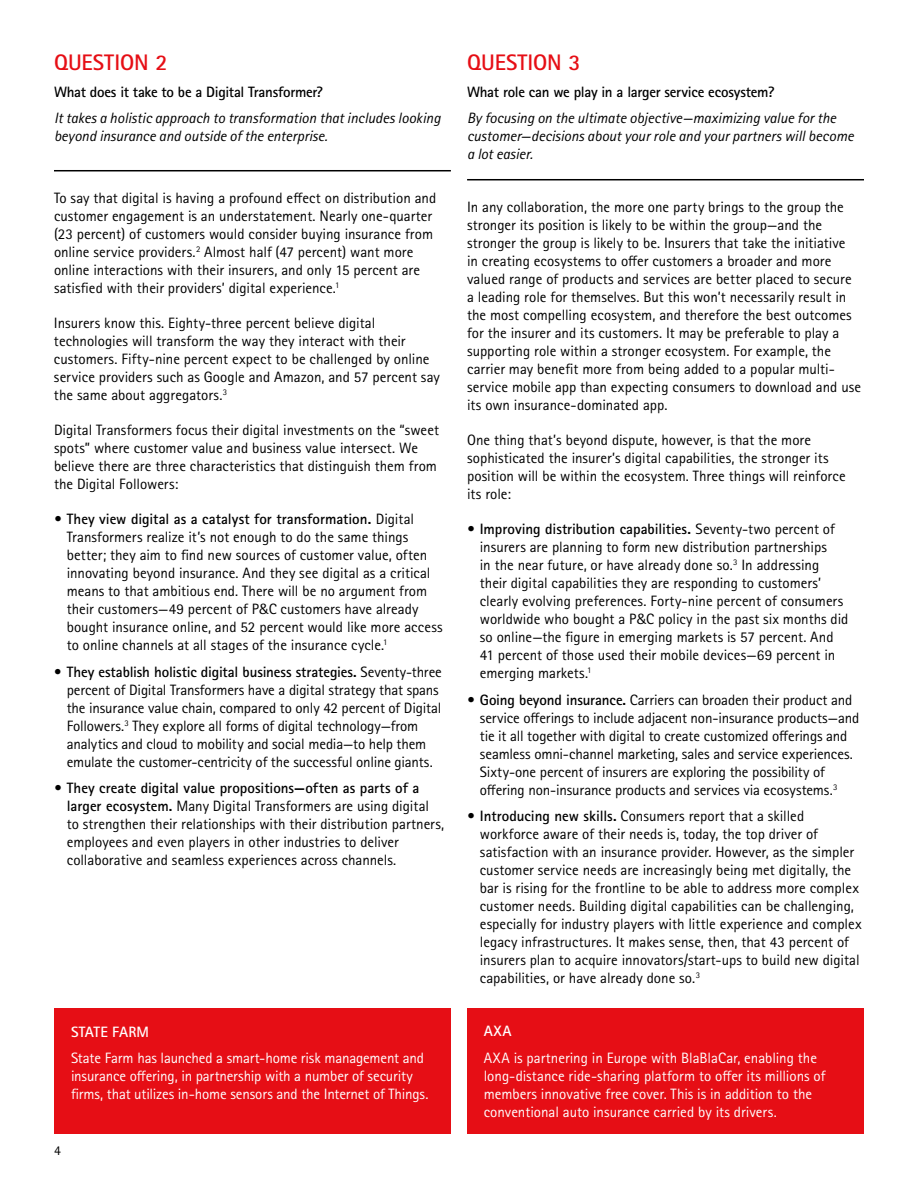
<style>
.page{position:relative;width:918px;height:1188px;background:#fff}
.page>*{position:absolute;margin:0;border:0;box-sizing:border-box;transform-origin:0 0}
.t1{font:700 22.5px "Rotis Sans Seriffor ACN";letter-spacing:-.005em;color:#e60e15}
.t2{font:15px/18px "Rotis Sans Seriffor ACN";color:#000}
.t3{font:15px/18px "Rotis Sans Seriffor ACN";letter-spacing:-.005em;color:#fff}
.t4{font:italic 15px/18px "Rotis Sans Seriffor ACN";color:#000}
.t5{font:700 15px "Rotis Sans Seriffor ACN";letter-spacing:-.02em;color:#000}
.t6{font:700 15px "Rotis Sans Seriffor ACN";letter-spacing:.01em;color:#fff}
.t7{font:13.5px "Rotis Sans Seriffor ACN";color:#000}
.s1{font-weight:700}
</style>
<div class="page">
<hr style="left:467px;top:179px;width:397px;height:1px;background:#000">
<div style="left:467px;top:1009px;width:397px;height:125px;background:#e60e15"></div>
<div style="left:54px;top:1009px;width:397px;height:125px;background:#e60e15"></div>
<hr style="left:54px;top:170px;width:397px;height:1px;background:#000">
<h1 class="t1" style="left:54px;top:48px;width:115px">QUESTION 2</h1>
<p class="t5" style="left:54px;top:82px;width:270px">What does it take to be a Digital Transformer?</p>
<p class="t4" style="left:54px;top:109px;width:388px">It takes a holistic approach to transformation that includes looking beyond insurance and outside of the enterprise.</p>
<p class="t2" style="left:54px;top:189px;width:384px">To say that digital is having a profound effect on distribution and customer engagement is an understatement. Nearly one-quarter (23 percent) of customers would consider buying insurance from online service providers.<sup>2</sup> Almost half (47 percent) want more online interactions with their insurers, and only 15 percent are satisfied with their providers’ digital experience.<sup>1</sup></p>
<p class="t2" style="left:54px;top:314px;width:388px">Insurers know this. Eighty-three percent believe digital technologies will transform the way they interact with their customers. Fifty-nine percent expect to be challenged by online service providers such as Google and Amazon, and 57 percent say the same about aggregators.<sup>3</sup></p>
<p class="t2" style="left:54px;top:421px;width:387px">Digital Transformers focus their digital investments on the “sweet spots” where customer value and business value intersect. We believe there are three characteristics that distinguish them from the Digital Followers:</p>
<p class="t2" style="left:67px;top:510px;width:378px;text-indent:-13px"><span class="s1">• They view digital as a catalyst for transformation.</span> Digital Transformers realize it’s not enough to do the same things better; they aim to find new sources of customer value, often innovating beyond insurance. And they see digital as a critical means to that ambitious end. There will be no argument from their customers—49 percent of P&amp;C customers have already bought insurance online, and 52 percent would like more access to online channels at all stages of the insurance cycle.<sup>1</sup></p>
<p class="t2" style="left:67px;top:663px;width:377px;text-indent:-13px"><span class="s1">• They establish holistic digital business strategies.</span> Seventy-three percent of Digital Transformers have a digital strategy that spans the insurance value chain, compared to only 42 percent of Digital Followers.<sup>3</sup> They explore all forms of digital technology—from analytics and cloud to mobility and social media—to help them emulate the customer-centricity of the successful online giants.</p>
<p class="t2" style="left:67px;top:779px;width:379px;text-indent:-13px"><span class="s1">• They create digital value propositions—often as parts of a larger ecosystem.</span> Many Digital Transformers are using digital to strengthen their relationships with their distribution partners, employees and even players in other industries to deliver collaborative and seamless experiences across channels.</p>
<p class="t6" style="left:71px;top:1022px;width:79px">STATE FARM</p>
<p class="t3" style="left:71px;top:1049px;width:359px">State Farm has launched a smart-home risk management and insurance offering, in partnership with a number of security firms, that utilizes in-home sensors and the Internet of Things.</p>
<p class="t7" style="left:54px;top:1142px;width:8px">4</p>
<h1 class="t1" style="left:467px;top:48px;width:115px">QUESTION 3</h1>
<p class="t5" style="left:467px;top:82px;width:309px">What role can we play in a larger service ecosystem?</p>
<p class="t4" style="left:467px;top:109px;width:388px">By focusing on the ultimate objective—maximizing value for the customer—decisions about your role and your partners will become a lot easier.</p>
<p class="t2" style="left:467px;top:198px;width:396px">In any collaboration, the more one party brings to the group the stronger its position is likely to be within the group—and the stronger the group is likely to be. Insurers that take the initiative<br>in creating ecosystems to offer customers a broader and more valued range of products and services are better placed to secure a leading role for themselves. But this won’t necessarily result in the most compelling ecosystem, and therefore the best outcomes for the insurer and its customers. It may be preferable to play a supporting role within a stronger ecosystem. For example, the carrier may benefit more from being added to a popular multi&shy;service mobile app than expecting consumers to download and use its own insurance-dominated app.</p>
<p class="t2" style="left:467px;top:431px;width:380px">One thing that’s beyond dispute, however, is that the more sophisticated the insurer’s digital capabilities, the stronger its position will be within the ecosystem. Three things will reinforce its role:</p>
<p class="t2" style="left:480px;top:520px;width:370px;text-indent:-13px"><span class="s1">• Improving distribution capabilities.</span> Seventy-two percent of insurers are planning to form new distribution partnerships<br>in the near future, or have already done so.<sup>3</sup> In addressing their digital capabilities they are responding to customers’ clearly evolving preferences. Forty-nine percent of consumers worldwide who bought a P&amp;C policy in the past six months did so online—the figure in emerging markets is 57 percent. And 41 percent of those used their mobile devices—69 percent in emerging markets.<sup>1</sup></p>
<p class="t2" style="left:480px;top:691px;width:381px;text-indent:-13px"><span class="s1">• Going beyond insurance.</span> Carriers can broaden their product and service offerings to include adjacent non-insurance products—and tie it all together with digital to create customized offerings and seamless omni-channel marketing, sales and service experiences.<br>Sixty-one percent of insurers are exploring the possibility of offering non-insurance products and services via ecosystems.<sup>3</sup></p>
<p class="t2" style="left:480px;top:807px;width:383px;text-indent:-13px"><span class="s1">• Introducing new skills.</span> Consumers report that a skilled workforce aware of their needs is, today, the top driver of satisfaction with an insurance provider. However, as the simpler customer service needs are increasingly being met digitally, the bar is rising for the frontline to be able to address more complex customer needs. Building digital capabilities can be challenging, especially for industry players with little experience and complex legacy infrastructures. It makes sense, then, that 43 percent of insurers plan to acquire innovators/start-ups to build new digital capabilities, or have already done so.<sup>3</sup></p>
<p class="t6" style="left:484px;top:1022px;width:30px">AXA</p>
<p class="t3" style="left:484px;top:1049px;width:343px">AXA is partnering in Europe with BlaBlaCar, enabling the long-distance ride-sharing platform to offer its millions of members innovative free cover. This is in addition to the conventional auto insurance carried by its drivers.</p>
</div>
